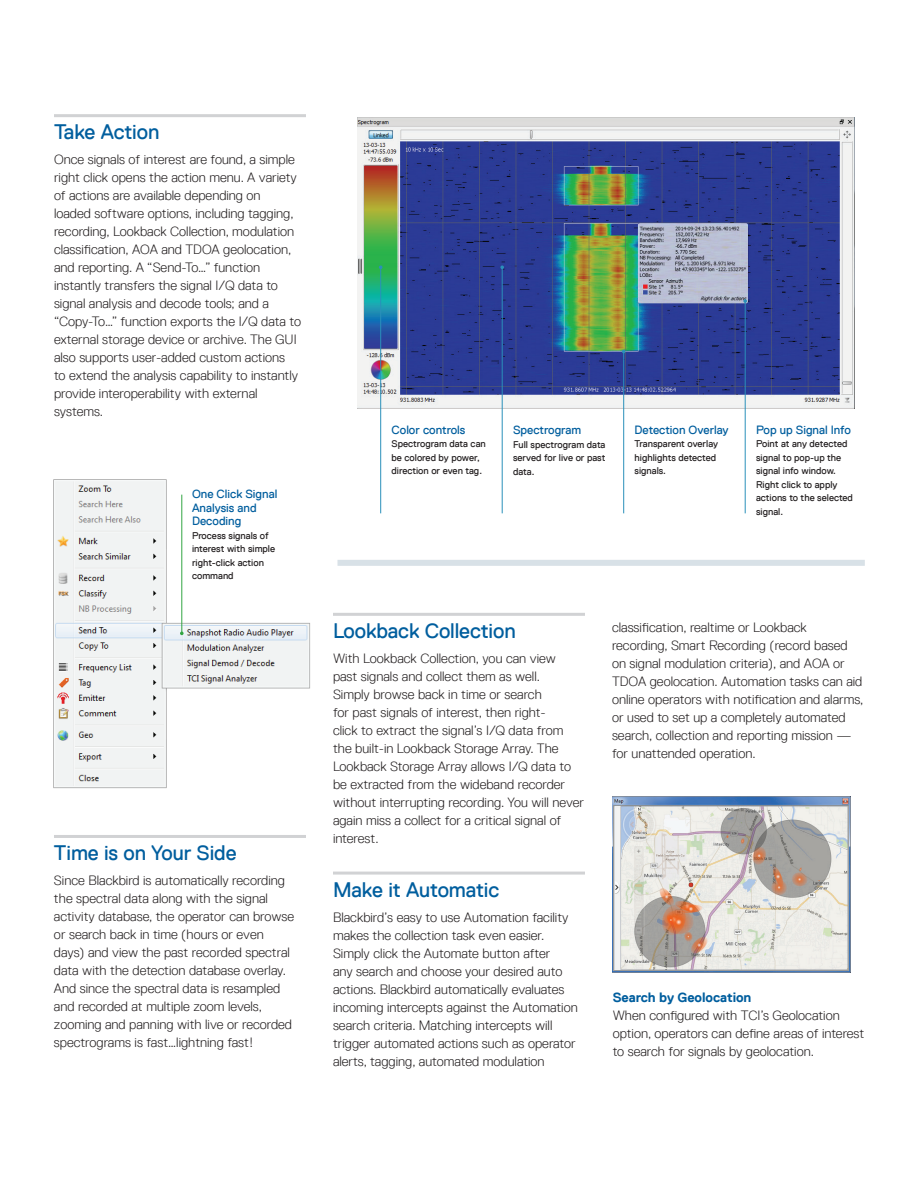
<style>
.page{position:relative;width:918px;height:1188px;background:#fff}
.page>*{position:absolute;margin:0;border:0;box-sizing:border-box;transform-origin:0 0}
.t1{font:21px "Replica Pro TT";letter-spacing:-.005em;color:#005e9e}
.t2{font:300 13.5px/18px "Replica Pro TT";color:#231f20}
.t3{font:700 13.5px "Replica Pro TT";letter-spacing:-.005em;color:#005e9e}
.t4{font:12px/13.5px "Replica Pro TT";color:#005e9e}
.t5{font:9.75px/13.5px "Replica Pro TT";color:#231f20}
</style>
<div class="page">
<hr style="left:54px;top:114px;width:252px;height:3px;background:#d1d2d4">
<img style="left:357px;top:117px;width:497px;height:292px">
<hr style="left:380px;top:267px;width:1px;height:246px;background:#2a90ba">
<hr style="left:502px;top:267px;width:1px;height:246px;background:#2a90ba">
<hr style="left:623px;top:352px;width:1px;height:161px;background:#2a90ba">
<hr style="left:745px;top:301px;width:1px;height:212px;background:#2a90ba">
<svg style="left:743px;top:299px;width:4px;height:4px"></svg>
<img style="left:612px;top:797px;width:239px;height:175px">
<img style="left:53px;top:479px;width:257px;height:310px">
<hr style="left:181px;top:495px;width:1px;height:138px;background:#32a543">
<div style="left:338px;top:560px;width:527px;height:6px;background:#d8e1e7"></div>
<hr style="left:54px;top:835px;width:252px;height:3px;background:#d1d2d4">
<hr style="left:333px;top:613px;width:252px;height:3px;background:#d1d2d4">
<hr style="left:333px;top:872px;width:252px;height:3px;background:#d1d2d4">
<h1 class="t1" style="left:54px;top:121px;width:107px">Take Action</h1>
<p class="t2" style="left:54px;top:151px;width:249px">Once signals of interest are found, a simple right click opens the action menu. A variety of actions are available depending on loaded software options, including tagging, recording, Lookback Collection, modulation classification, AOA and TDOA geolocation, and reporting. A “Send-To…” function instantly transfers the signal I/Q data to signal analysis and decode tools; and a “Copy-To…” function exports the I/Q data to external storage device or archive. The GUI also supports user-added custom actions<br>to extend the analysis capability to instantly provide interoperability with external systems.</p>
<p class="t4" style="left:192px;top:487px;width:87px">One Click Signal<br>Analysis and<br>Decoding</p>
<p class="t5" style="left:192px;top:529px;width:85px">Process signals of interest with simple right-click action command</p>
<h1 class="t1" style="left:54px;top:841px;width:184px">Time is on Your Side</h1>
<p class="t2" style="left:54px;top:871px;width:242px">Since Blackbird is automatically recording the spectral data along with the signal activity database, the operator can browse or search back in time (hours or even days) and view the past recorded spectral data with the detection database overlay.<br>And since the spectral data is resampled and recorded at multiple zoom levels, zooming and panning with live or recorded spectrograms is fast…lightning fast!</p>
<p class="t4" style="left:392px;top:423px;width:75px">Color controls</p>
<p class="t5" style="left:392px;top:437px;width:96px">Spectrogram data can be colored by power, direction or even tag.</p>
<p class="t4" style="left:513px;top:423px;width:70px">Spectrogram</p>
<p class="t5" style="left:513px;top:438px;width:94px;text-align:justify">Full spectrogram data served for live or past data.</p>
<p class="t4" style="left:635px;top:423px;width:96px">Detection Overlay</p>
<p class="t5" style="left:635px;top:437px;width:85px">Transparent overlay highlights detected signals.</p>
<p class="t4" style="left:756px;top:423px;width:96px">Pop up Signal Info</p>
<p class="t5" style="left:756px;top:437px;width:98px">Point at any detected signal to pop-up the signal info window.<br>Right click to apply actions to the selected signal.</p>
<h1 class="t1" style="left:333px;top:619px;width:184px">Lookback Collection</h1>
<p class="t2" style="left:333px;top:649px;width:253px">With Lookback Collection, you can view<br>past signals and collect them as well.<br>Simply browse back in time or search<br>for past signals of interest, then right-<br>click to extract the signal’s I/Q data from the built-in Lookback Storage Array. The Lookback Storage Array allows I/Q data to be extracted from the wideband recorder without interrupting recording. You will never again miss a collect for a critical signal of interest.</p>
<h1 class="t1" style="left:333px;top:878px;width:168px">Make it Automatic</h1>
<p class="t2" style="left:333px;top:908px;width:246px">Blackbird’s easy to use Automation facility makes the collection task even easier.<br>Simply click the Automate button after<br>any search and choose your desired auto actions. Blackbird automatically evaluates incoming intercepts against the Automation search criteria. Matching intercepts will trigger automated actions such as operator alerts, tagging, automated modulation</p>
<p class="t2" style="left:612px;top:619px;width:253px">classification, realtime or Lookback recording, Smart Recording (record based on signal modulation criteria), and AOA or TDOA geolocation. Automation tasks can aid online operators with notification and alarms, or used to set up a completely automated search, collection and reporting mission — for unattended operation.</p>
<p class="t3" style="left:613px;top:990px;width:140px">Search by Geolocation</p>
<p class="t2" style="left:613px;top:1007px;width:253px">When configured with TCI’s Geolocation option, operators can define areas of interest to search for signals by geolocation.</p>
</div>
